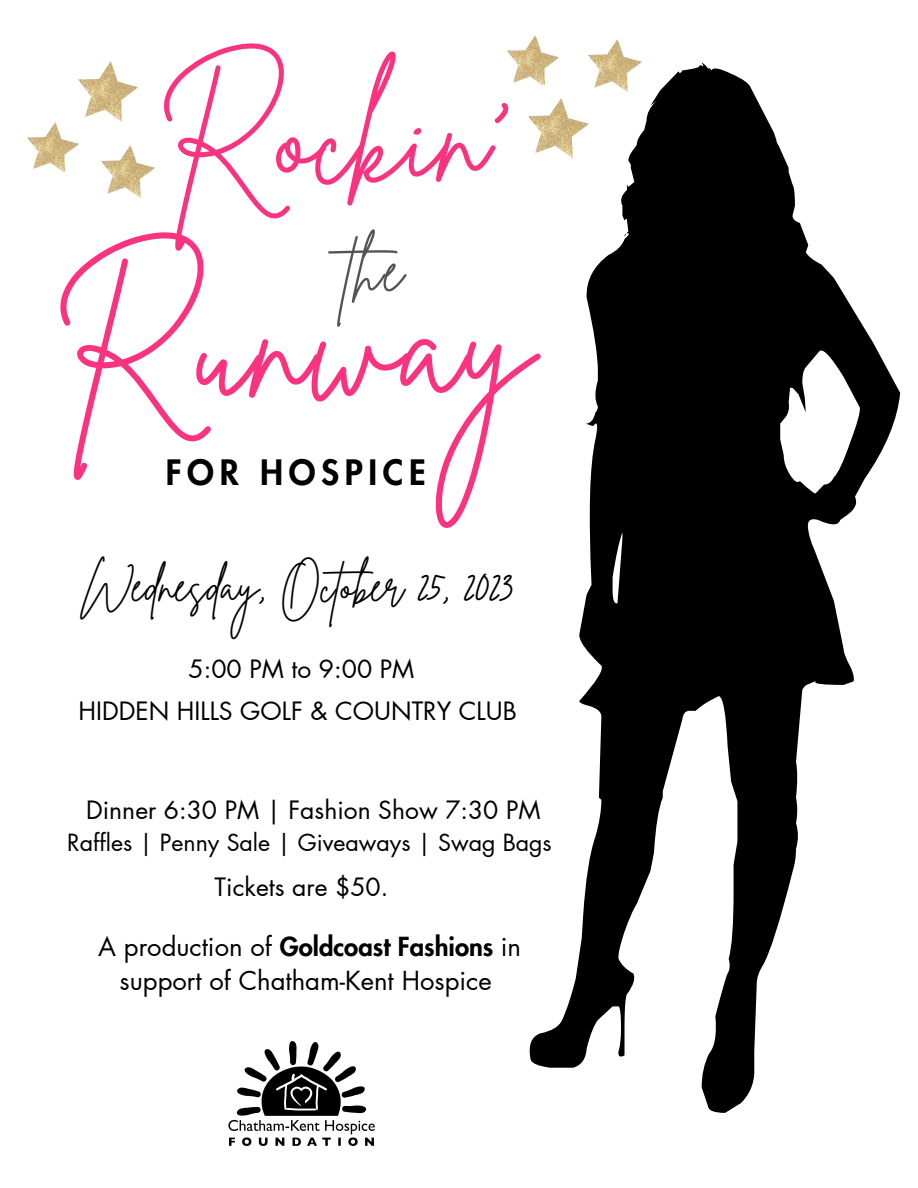
<style>
.page{position:relative;width:918px;height:1188px;background:#fff}
.page>*{position:absolute;margin:0;border:0;box-sizing:border-box;transform-origin:0 0}
.t1{font:155.7px "Brittany Signature";letter-spacing:.015em;color:#fa3381}
.t2{font:130.35px "Brittany Signature";color:#fa3381}
.t3{font:61.8px "Brittany Signature";color:#545454}
.t4{font:45.3px "Brittany Signature";color:#000}
.t5{font:800 34.2px "Futura LT Pro";letter-spacing:.165em;color:#000}
.t6{font:25.65px/34.8px "Futura LT Pro";color:#000;text-align:center}
.t7{font:24.75px "Futura LT Pro";color:#000}
.t8{font:24.6px "Futura LT Pro";color:#000}
.t9{font:23.25px "Futura LT Pro";color:#000}
.s1{font-weight:800}
</style>
<div class="page">
<img style="left:101px;top:145px;width:53px;height:52px">
<img style="left:78px;top:62px;width:60px;height:59px">
<img style="left:28px;top:123px;width:50px;height:48px">
<img style="left:589px;top:40px;width:53px;height:22px">
<img style="left:508px;top:36px;width:51px;height:47px">
<svg style="left:528px;top:62px;width:372px;height:1051px"></svg>
<img style="left:228px;top:1041px;width:147px;height:105px">
<p class="t2" style="left:158px;top:51px;width:359px">Rockin'</p>
<p class="t3" style="left:345px;top:229px;width:71px">th e</p>
<p class="t1" style="left:53px;top:241px;width:482px">Runway</p>
<p class="t5" style="left:166px;top:457px;width:262px">FOR HOSPICE</p>
<p class="t4" style="left:80px;top:556px;width:435px">Wednesday, October 25, 2023</p>
<p class="t7" style="left:189px;top:657px;width:227px">5:00 PM to 9:00 PM</p>
<p class="t7" style="left:79px;top:700px;width:440px">HIDDEN HILLS GOLF &amp; COUNTRY CLUB</p>
<p class="t8" style="left:86px;top:799px;width:456px">Dinner 6:30 PM | Fashion Show 7:30 PM</p>
<p class="t9" style="left:67px;top:831px;width:486px">Raffles | Penny Sale | Giveaways | Swag Bags</p>
<p class="t7" style="left:215px;top:875px;width:175px">Tickets are $50.</p>
<p class="t6" style="left:98px;top:930px;width:425px">A production of <span class="s1">Goldcoast Fashions</span> in support of Chatham-Kent Hospice</p>
</div>
